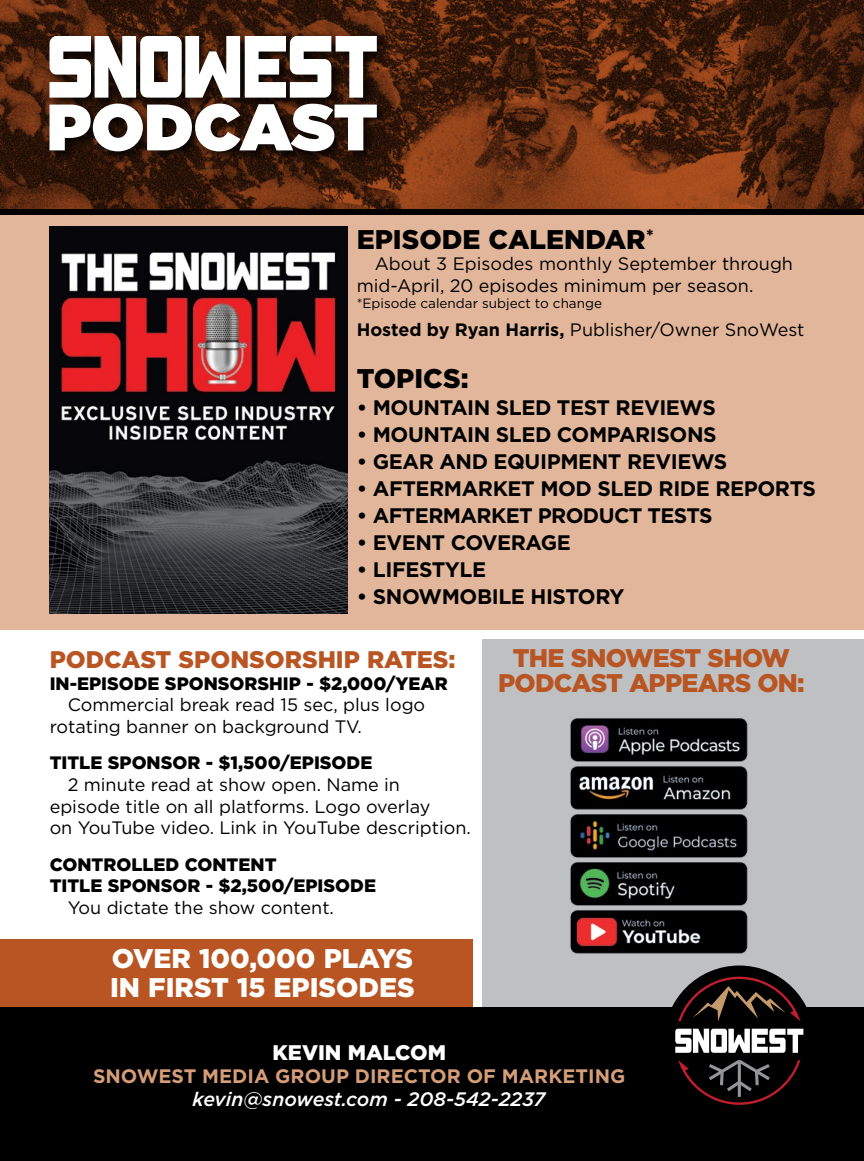
<style>
.page{position:relative;width:864px;height:1161px;background:#fff}
.page>*{position:absolute;margin:0;border:0;box-sizing:border-box;transform-origin:0 0}
.t1{font:900 27px/28.5px "Gotham";color:#fff}
.t2{font:900 27px "Gotham";color:#000}
.t3{font:900 25.5px/25.5px "Gotham";letter-spacing:-.03em;color:#b95522;text-align:center}
.t4{font:900 24px "Gotham";color:#b95522}
.t5{font:900 21.15px "Gotham";color:#fff}
.t6{font:700 21px "Gotham";letter-spacing:-.02em;color:#000}
.t7{font:700 19.5px "Gotham";color:#d69d79}
.t8{font:italic 500 19.5px "Gotham";color:#fff}
.t9{font:18px/21.6px "Gotham";color:#000}
.t10{font:900 18px/21.6px "Gotham";color:#000}
.t11{font:13.5px "Gotham";color:#000}
.s1{font-weight:700}
</style>
<div class="page">
<div style="left:0;top:215px;width:864px;height:414px;background:#e1b69a"></div>
<div style="left:483px;top:640px;width:381px;height:367px;background:#bec0c2"></div>
<div style="left:0;top:210px;width:864px;height:5px;background:#000"></div>
<img style="left:0;top:0;width:864px;height:210px">
<div style="left:0;top:939px;width:472px;height:71px;background:#b95522"></div>
<img style="left:570px;top:718px;width:178px;height:236px">
<div style="left:46px;top:32px;width:344px;height:133px;background:#000;opacity:.85"></div>
<svg style="left:49px;top:36px;width:328px;height:62px"></svg>
<svg style="left:49px;top:104px;width:328px;height:47px"></svg>
<img style="left:50px;top:227px;width:298px;height:387px">
<div style="left:0;top:1007px;width:864px;height:154px;background:#000"></div>
<div style="left:664px;top:966px;width:151px;height:150px;background:#000;border-radius:50%"></div>
<svg style="left:675px;top:1029px;width:128px;height:24px"></svg>
<svg style="left:678px;top:977px;width:122px;height:44px"></svg>
<svg style="left:678px;top:1060px;width:122px;height:45px"></svg>
<h1 class="t2" style="left:357px;top:220px;width:298px">EPISODE CALENDAR<sup>*</sup></h1>
<p class="t9" style="left:357px;top:253px;width:438px;text-indent:18px">About 3 Episodes monthly September through mid-April, 20 episodes minimum per season.</p>
<p class="t11" style="left:357px;top:295px;width:247px">*Episode calendar subject to change</p>
<p class="t9" style="left:357px;top:318px;width:449px"><span class="s1">Hosted by Ryan Harris,</span> Publisher/Owner SnoWest</p>
<h1 class="t2" style="left:357px;top:360px;width:113px">TOPICS:</h1>
<p class="t6" style="left:357px;top:394px;width:360px">• MOUNTAIN SLED TEST REVIEWS</p>
<p class="t6" style="left:357px;top:421px;width:361px">• MOUNTAIN SLED COMPARISONS</p>
<p class="t6" style="left:357px;top:448px;width:372px">• GEAR AND EQUIPMENT REVIEWS</p>
<p class="t6" style="left:357px;top:475px;width:461px">• AFTERMARKET MOD SLED RIDE REPORTS</p>
<p class="t6" style="left:357px;top:502px;width:357px">• AFTERMARKET PRODUCT TESTS</p>
<p class="t6" style="left:357px;top:529px;width:216px">• EVENT COVERAGE</p>
<p class="t6" style="left:357px;top:556px;width:131px">• LIFESTYLE</p>
<p class="t6" style="left:357px;top:583px;width:269px">• SNOWMOBILE HISTORY</p>
<h3 class="t4" style="left:50px;top:643px;width:407px">PODCAST SPONSORSHIP RATES:</h3>
<p class="t10" style="left:50px;top:672px;width:400px">IN-EPISODE SPONSORSHIP - $2,000/YEAR</p>
<p class="t9" style="left:50px;top:694px;width:377px;text-indent:18px">Commercial break read 15 sec, plus logo rotating banner on background TV.</p>
<p class="t10" style="left:50px;top:752px;width:324px">TITLE SPONSOR - $1,500/EPISODE</p>
<p class="t9" style="left:50px;top:773px;width:423px;text-indent:18px">2 minute read at show open. Name in episode title on all platforms. Logo overlay<br>on YouTube video. Link in YouTube description.</p>
<p class="t10" style="left:50px;top:853px;width:328px">CONTROLLED CONTENT<br>TITLE SPONSOR - $2,500/EPISODE</p>
<p class="t9" style="left:68px;top:896px;width:268px">You dictate the show content.</p>
<h1 class="t1" style="left:110px;top:944px;width:306px">OVER 100,000 PLAYS<br>IN FIRST 15 EPISODES</h1>
<h2 class="t3" style="left:498px;top:645px;width:308px">THE SNOWEST SHOW<br>PODCAST APPEARS ON:</h2>
<p class="t5" style="left:272px;top:1038px;width:175px">KEVIN MALCOM</p>
<p class="t7" style="left:93px;top:1063px;width:534px">SNOWEST MEDIA GROUP DIRECTOR OF MARKETING</p>
<p class="t8" style="left:193px;top:1087px;width:354px">kevin@snowest.com - 208-542-2237</p>
</div>
